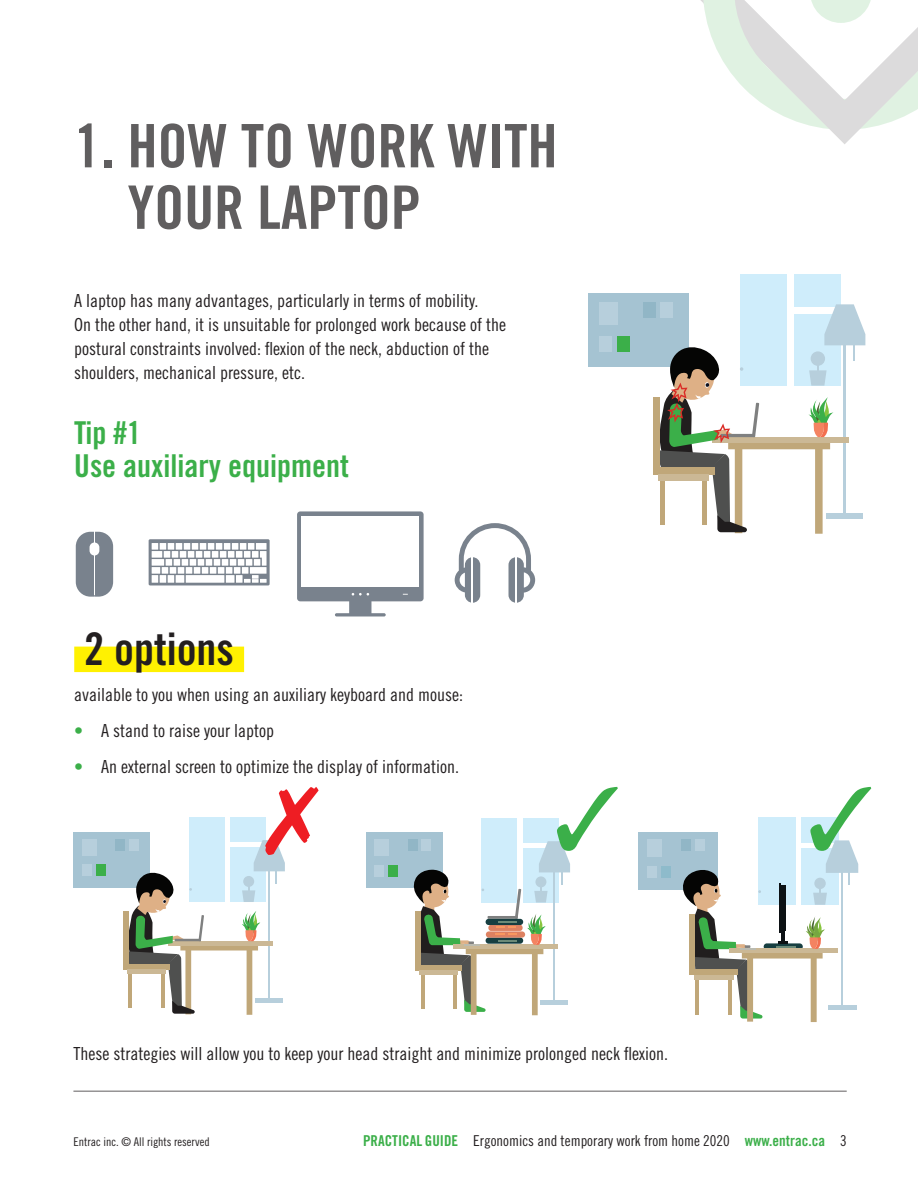
<style>
.page{position:relative;width:918px;height:1188px;background:#fff}
.page>*{position:absolute;margin:0;border:0;box-sizing:border-box;transform-origin:0 0}
.t1{font:60px/61.5px "Trade Gothic Bold Cond Twenty";color:#605e5f}
.t2{font:45px "Trade Gothic Bold Cond Twenty";color:#231f20}
.t3{font:31.5px/33px "Trade Gothic Bold Cond Twenty";color:#3baf49}
.t4{font:18px/24px "Trade Gothic Cond Eighteen";color:#231f20}
.t5{font:15px "Trade Gothic Cond Eighteen";color:#231f20}
.t6{font:12px "Trade Gothic Cond Eighteen";color:#231f20}
.s1{color:#3baf49}
.s2{font-family:"Trade Gothic Bold Cond Twenty";color:#3baf49}
</style>
<div class="page">
<svg style="left:701px;top:0;width:217px;height:144px"></svg>
<hr style="left:73px;top:1091px;width:774px;height:1px;background:#605e5f">
<div style="left:74px;top:647px;width:170px;height:25px;background:#fff101"></div>
<div style="left:588px;top:294px;width:100px;height:73px;background:#a5c3d2"></div>
<div style="left:600px;top:303px;width:18px;height:22px;background:#b7cfdc"></div>
<div style="left:643px;top:303px;width:12px;height:15px;background:#91b6c6"></div>
<div style="left:600px;top:336px;width:12px;height:16px;background:#b7cfdc"></div>
<div style="left:618px;top:336px;width:12px;height:16px;background:#3baf49"></div>
<div style="left:661px;top:303px;width:12px;height:15px;background:#b7cfdc"></div>
<div style="left:740px;top:275px;width:47px;height:111px;background:#cfedfb"></div>
<div style="left:794px;top:275px;width:47px;height:32px;background:#cfedfb"></div>
<div style="left:653px;top:468px;width:62px;height:7px;background:#c0a779"></div>
<div style="left:653px;top:397px;width:7px;height:72px;background:#c0a779"></div>
<svg style="left:655px;top:304px;width:210px;height:230px"></svg>
<svg style="left:149px;top:539px;width:121px;height:46px;background:#88909a"></svg>
<div style="left:152px;top:543px;width:6px;height:7px;background:#fff"></div>
<div style="left:164px;top:551px;width:6px;height:7px;background:#fff"></div>
<div style="left:166px;top:559px;width:6px;height:7px;background:#fff"></div>
<div style="left:162px;top:567px;width:6px;height:7px;background:#fff"></div>
<div style="left:152px;top:575px;width:6px;height:8px;background:#fff"></div>
<div style="left:160px;top:575px;width:6px;height:8px;background:#fff"></div>
<div style="left:168px;top:575px;width:6px;height:8px;background:#fff"></div>
<div style="left:236px;top:575px;width:7px;height:8px;background:#fff"></div>
<div style="left:176px;top:575px;width:8px;height:8px;background:#fff"></div>
<div style="left:226px;top:575px;width:9px;height:8px;background:#fff"></div>
<div style="left:186px;top:575px;width:38px;height:8px;background:#fff"></div>
<div style="left:170px;top:567px;width:6px;height:7px;background:#fff"></div>
<div style="left:178px;top:567px;width:6px;height:7px;background:#fff"></div>
<div style="left:186px;top:567px;width:6px;height:7px;background:#fff"></div>
<div style="left:194px;top:567px;width:6px;height:7px;background:#fff"></div>
<div style="left:202px;top:567px;width:6px;height:7px;background:#fff"></div>
<div style="left:210px;top:567px;width:6px;height:7px;background:#fff"></div>
<div style="left:218px;top:567px;width:6px;height:7px;background:#fff"></div>
<div style="left:226px;top:567px;width:6px;height:7px;background:#fff"></div>
<div style="left:234px;top:567px;width:6px;height:7px;background:#fff"></div>
<div style="left:242px;top:567px;width:6px;height:7px;background:#fff"></div>
<div style="left:250px;top:567px;width:17px;height:7px;background:#fff"></div>
<div style="left:174px;top:559px;width:6px;height:7px;background:#fff"></div>
<div style="left:182px;top:559px;width:6px;height:7px;background:#fff"></div>
<div style="left:190px;top:559px;width:6px;height:7px;background:#fff"></div>
<div style="left:198px;top:559px;width:6px;height:7px;background:#fff"></div>
<div style="left:206px;top:559px;width:6px;height:7px;background:#fff"></div>
<div style="left:214px;top:559px;width:6px;height:7px;background:#fff"></div>
<div style="left:222px;top:559px;width:6px;height:7px;background:#fff"></div>
<div style="left:230px;top:559px;width:6px;height:7px;background:#fff"></div>
<div style="left:238px;top:559px;width:6px;height:7px;background:#fff"></div>
<div style="left:246px;top:559px;width:6px;height:7px;background:#fff"></div>
<div style="left:254px;top:559px;width:6px;height:7px;background:#fff"></div>
<div style="left:172px;top:551px;width:6px;height:7px;background:#fff"></div>
<div style="left:180px;top:551px;width:6px;height:7px;background:#fff"></div>
<div style="left:188px;top:551px;width:6px;height:7px;background:#fff"></div>
<div style="left:196px;top:551px;width:6px;height:7px;background:#fff"></div>
<div style="left:204px;top:551px;width:6px;height:7px;background:#fff"></div>
<div style="left:212px;top:551px;width:6px;height:7px;background:#fff"></div>
<div style="left:220px;top:551px;width:6px;height:7px;background:#fff"></div>
<div style="left:228px;top:551px;width:6px;height:7px;background:#fff"></div>
<div style="left:236px;top:551px;width:6px;height:7px;background:#fff"></div>
<div style="left:244px;top:551px;width:6px;height:7px;background:#fff"></div>
<div style="left:252px;top:551px;width:7px;height:7px;background:#fff"></div>
<div style="left:152px;top:551px;width:10px;height:7px;background:#fff"></div>
<div style="left:256px;top:543px;width:11px;height:7px;background:#fff"></div>
<div style="left:152px;top:559px;width:12px;height:7px;background:#fff"></div>
<div style="left:152px;top:567px;width:8px;height:7px;background:#fff"></div>
<div style="left:160px;top:543px;width:6px;height:7px;background:#fff"></div>
<div style="left:168px;top:543px;width:6px;height:7px;background:#fff"></div>
<div style="left:176px;top:543px;width:6px;height:7px;background:#fff"></div>
<div style="left:184px;top:543px;width:6px;height:7px;background:#fff"></div>
<div style="left:192px;top:543px;width:6px;height:7px;background:#fff"></div>
<div style="left:200px;top:543px;width:6px;height:7px;background:#fff"></div>
<div style="left:208px;top:543px;width:6px;height:7px;background:#fff"></div>
<div style="left:216px;top:543px;width:6px;height:7px;background:#fff"></div>
<div style="left:224px;top:543px;width:6px;height:7px;background:#fff"></div>
<div style="left:232px;top:543px;width:6px;height:7px;background:#fff"></div>
<div style="left:240px;top:543px;width:6px;height:7px;background:#fff"></div>
<div style="left:248px;top:543px;width:6px;height:7px;background:#fff"></div>
<svg style="left:244px;top:575px;width:23px;height:8px"></svg>
<svg style="left:260px;top:551px;width:7px;height:15px"></svg>
<svg style="left:76px;top:532px;width:37px;height:65px;background:#88909a"></svg>
<hr style="left:94px;top:528px;width:1px;height:67px;background:#fff">
<svg style="left:297px;top:511px;width:127px;height:105px"></svg>
<svg style="left:455px;top:523px;width:80px;height:80px"></svg>
<hr style="left:515px;top:557px;width:2px;height:46px;background:#fff">
<hr style="left:472px;top:557px;width:1px;height:46px;background:#fff">
<div style="left:74px;top:832px;width:76px;height:56px;background:#a5c3d2"></div>
<div style="left:82px;top:839px;width:15px;height:17px;background:#b7cfdc"></div>
<div style="left:116px;top:839px;width:9px;height:11px;background:#91b6c6"></div>
<div style="left:82px;top:865px;width:10px;height:11px;background:#b7cfdc"></div>
<div style="left:96px;top:865px;width:10px;height:11px;background:#3baf49"></div>
<div style="left:123px;top:964px;width:47px;height:6px;background:#c0a779"></div>
<div style="left:123px;top:911px;width:5px;height:55px;background:#c0a779"></div>
<div style="left:366px;top:832px;width:76px;height:56px;background:#a5c3d2"></div>
<div style="left:375px;top:839px;width:14px;height:17px;background:#b7cfdc"></div>
<div style="left:408px;top:839px;width:9px;height:12px;background:#91b6c6"></div>
<div style="left:375px;top:865px;width:9px;height:12px;background:#b7cfdc"></div>
<div style="left:389px;top:865px;width:9px;height:12px;background:#3baf49"></div>
<div style="left:638px;top:832px;width:79px;height:58px;background:#a5c3d2"></div>
<div style="left:647px;top:839px;width:15px;height:18px;background:#b7cfdc"></div>
<div style="left:647px;top:866px;width:10px;height:12px;background:#b7cfdc"></div>
<div style="left:662px;top:866px;width:9px;height:12px;background:#8ebbcb"></div>
<svg style="left:127px;top:787px;width:192px;height:228px"></svg>
<svg style="left:682px;top:787px;width:189px;height:235px"></svg>
<svg style="left:413px;top:787px;width:205px;height:228px"></svg>
<h1 class="t1" style="left:128px;top:115px;width:432px;text-indent:-53px">1. HOW TO WORK WITH<br>YOUR LAPTOP</h1>
<p class="t4" style="left:74px;top:288px;width:433px">A laptop has many advantages, particularly in terms of mobility.<br>On the other hand, it is unsuitable for prolonged work because of the postural constraints involved: flexion of the neck, abduction of the shoulders, mechanical pressure, etc.</p>
<h3 class="t3" style="left:74px;top:416px;width:276px">Tip #1<br>Use auxiliary equipment</h3>
<h2 class="t2" style="left:84px;top:622px;width:151px">2 options</h2>
<p class="t4" style="left:74px;top:683px;width:390px">available to you when using an auxiliary keyboard and mouse:</p>
<p class="t4" style="left:74px;top:719px;width:201px"><span class="s1">•</span> A stand to raise your laptop</p>
<p class="t4" style="left:74px;top:755px;width:386px"><span class="s1">•</span> An external screen to optimize the display of information.</p>
<p class="t4" style="left:73px;top:1041px;width:596px">These strategies will allow you to keep your head straight and minimize prolonged neck flexion.</p>
<p class="t6" style="left:73px;top:1134px;width:138px">Entrac inc. © All rights reserved</p>
<p class="t5" style="left:363px;top:1131px;width:485px"><span class="s2">PRACTICAL GUIDE</span> Ergonomics and temporary work from home 2020 <span class="s2">www.entrac.ca</span> 3</p>
</div>
